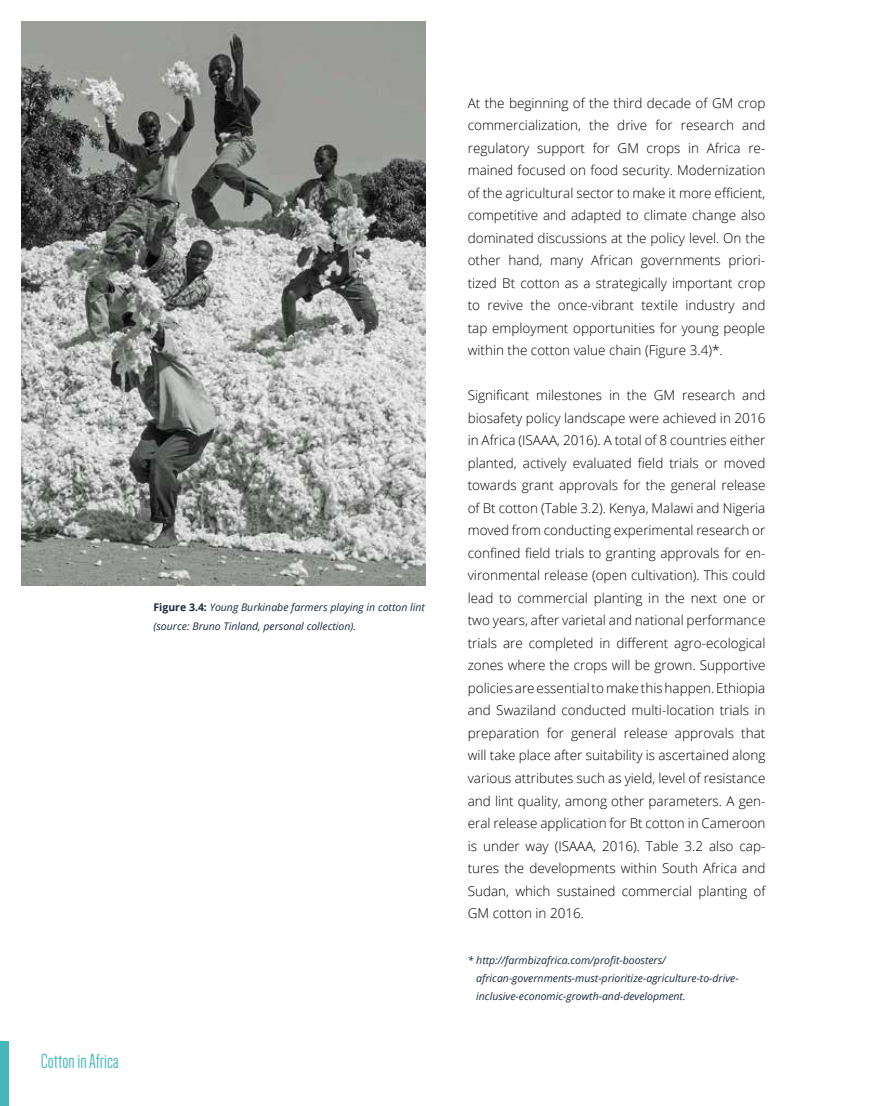
<style>
.page{position:relative;width:893px;height:1106px;background:#fff}
.page>*{position:absolute;margin:0;border:0;box-sizing:border-box;transform-origin:0 0}
.t1{font:21px "Dense";color:#43b7ba}
.t2{font:300 13.5px/22.5px "Open Sans";color:#000;text-align:justify}
.t3{font:italic 10.5px/18px "Open Sans";color:#1b2944}
.s1{font-weight:700;font-style:normal}
</style>
<div class="page">
<img style="left:21px;top:21px;width:404px;height:564px">
<div style="left:0;top:1041px;width:9px;height:65px;background:#43b7ba"></div>
<p class="t3" style="left:153px;top:596px;width:273px;line-height:19.5px"><span class="s1">Figure 3.4:</span> Young Burkinabe farmers playing in cotton lint (source: Bruno Tinland, personal collection).</p>
<h1 class="t1" style="left:41px;top:1050px;width:80px">Cotton in Africa</h1>
<p class="t2" style="left:468px;top:91px;width:299px">At the beginning of the third decade of GM crop commercialization, the drive for research and regulatory support for GM crops in Africa re&shy;mained focused on food security. Modernization of the agricultural sector to make it more efficient, competitive and adapted to climate change also dominated discussions at the policy level. On the other hand, many African governments priori&shy;tized Bt cotton as a strategically important crop to revive the once-vibrant textile industry and tap employment opportunities for young people within the cotton value chain (Figure 3.4)*.</p>
<p class="t2" style="left:468px;top:384px;width:299px">Significant milestones in the GM research and biosafety policy landscape were achieved in 2016 in Africa (ISAAA, 2016). A total of 8 countries either planted, actively evaluated field trials or moved towards grant approvals for the general release of Bt cotton (Table 3.2). Kenya, Malawi and Nigeria moved from conducting experimental research or confined field trials to granting approvals for en&shy;vironmental release (open cultivation). This could lead to commercial planting in the next one or two years, after varietal and national performance trials are completed in different agro-ecological zones where the crops will be grown. Supportive policies are essentialtomake thishappen. Ethiopia and Swaziland conducted multi-location trials in preparation for general release approvals that will take place after suitability is ascertained along various attributes such as yield, level of resistance and lint quality, among other parameters. A gen&shy;eral release application for Bt cotton in Cameroon is under way (ISAAA, 2016). Table 3.2 also cap&shy;tures the developments within South Africa and Sudan, which sustained commercial planting of GM cotton in 2016.</p>
<p class="t3" style="left:476px;top:950px;width:264px;text-indent:-9px">* http://farmbizafrica.com/profit-boosters/ african-governments-must-prioritize-agriculture-to-drive&shy;inclusive-economic-growth-and-development.</p>
</div>
